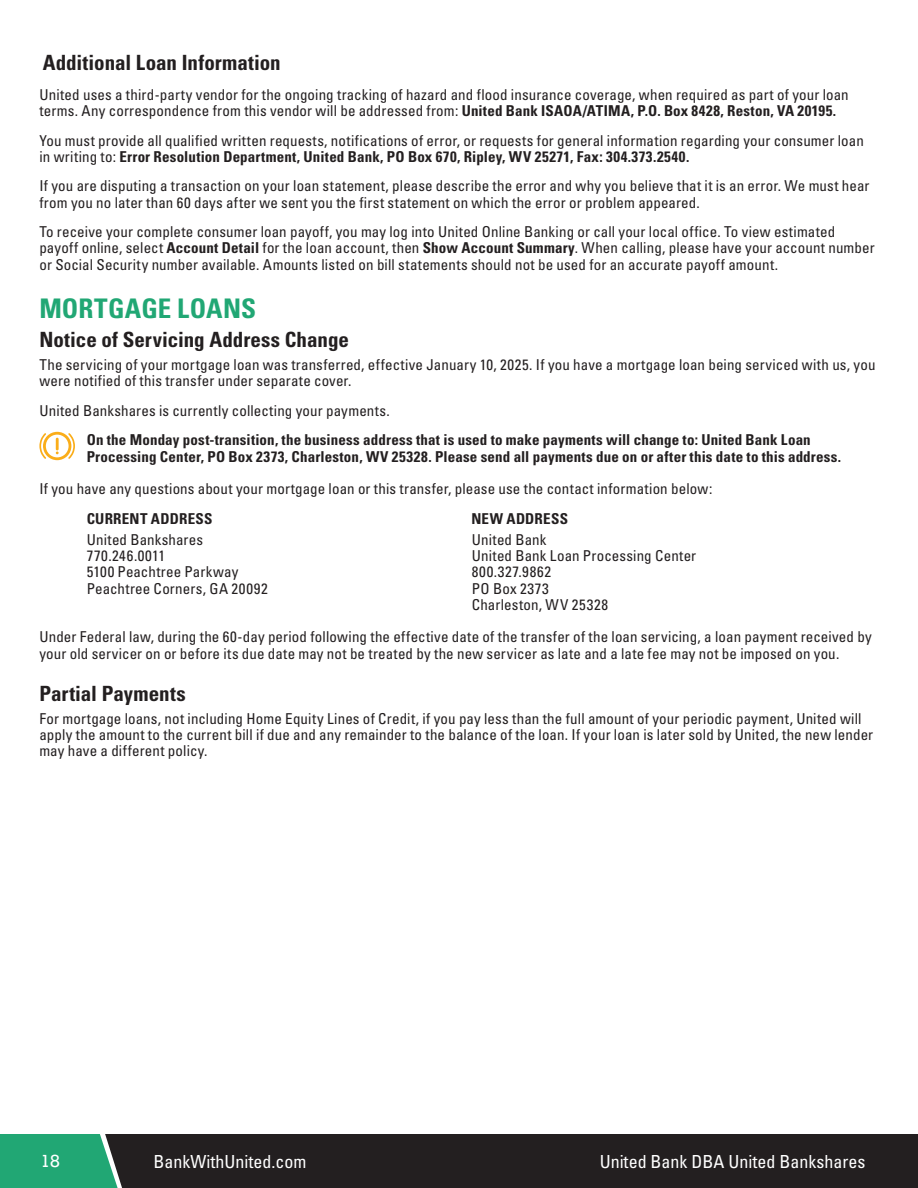
<style>
.page{position:relative;width:918px;height:1188px;background:#fff}
.page>*{position:absolute;margin:0;border:0;box-sizing:border-box;transform-origin:0 0}
.Factbook_Body{font:700 condensed 27px "Univers";color:#21a774}
.Green_Caps_Headlines{font:700 condensed 21px "Univers";color:#231f20}
.Factbook_Body-2{font:700 condensed 21px "Univers";color:#231f20}
.Subhead{font:700 condensed 21px "Univers";color:#231f20}
.t1{font:condensed 18px "Univers";color:#fff}
.t2{font:18px "Rockwell";color:#fff}
.Factbook_Body-3{font:condensed 15px/16.2px "Univers";letter-spacing:.01em;color:#231f20}
.Indentation_Needed{font:700 condensed 15px/16.2px "Univers";letter-spacing:.01em;color:#231f20}
.Factbook_Body-4{font:700 condensed 15px "Univers";letter-spacing:.02em;color:#231f20}
.Factbook_Body-5{font:condensed 15px "Univers";letter-spacing:.035em;color:#231f20}
.Factbook_Body-6{font:condensed 15px "Univers";letter-spacing:.03em;color:#231f20}
.s1{font-weight:700}
</style>
<div class="page">
<div style="left:0;top:1134px;width:167px;height:54px;background:#21a774"></div>
<div style="left:105px;top:1134px;width:813px;height:54px;background:#231f20"></div>
<svg style="left:39px;top:432px;width:36px;height:28px"></svg>
<p class="Factbook_Body-2" style="left:43px;top:50px;width:240px">Additional Loan Information</p>
<p class="Factbook_Body-3" style="left:39px;top:86px;width:811px">United uses a third-party vendor for the ongoing tracking of hazard and flood insurance coverage, when required as part of your loan terms. Any correspondence from this vendor will be addressed from: <span class="s1">United Bank ISAOA/ATIMA, P.O. Box 8428, Reston, VA 20195.</span></p>
<p class="Factbook_Body-3" style="left:39px;top:132px;width:826px">You must provide all qualified written requests, notifications of error, or requests for general information regarding your consumer loan in writing to: <span class="s1">Error Resolution Department, United Bank, PO Box 670, Ripley, WV 25271, Fax: 304.373.2540.</span></p>
<p class="Factbook_Body-3" style="left:39px;top:178px;width:832px">If you are disputing a transaction on your loan statement, please describe the error and why you believe that it is an error. We must hear from you no later than 60 days after we sent you the first statement on which the error or problem appeared.</p>
<p class="Factbook_Body-3" style="left:39px;top:224px;width:837px">To receive your complete consumer loan payoff, you may log into United Online Banking or call your local office. To view estimated payoff online, select <span class="s1">Account Detail</span> for the loan account, then <span class="s1">Show Account Summary</span>. When calling, please have your account number or Social Security number available. Amounts listed on bill statements should not be used for an accurate payoff amount.</p>
<p class="Factbook_Body" style="left:39px;top:292px;width:218px">MORTGAGE LOANS</p>
<p class="Green_Caps_Headlines" style="left:39px;top:327px;width:311px">Notice of Servicing Address Change</p>
<p class="Factbook_Body-3" style="left:39px;top:356px;width:838px">The servicing of your mortgage loan was transferred, effective January 10, 2025. If you have a mortgage loan being serviced with us, you were notified of this transfer under separate cover.</p>
<p class="Factbook_Body-3" style="left:39px;top:402px;width:352px">United Bankshares is currently collecting your payments.</p>
<p class="Indentation_Needed" style="left:87px;top:432px;width:756px">On the Monday post-transition, the business address that is used to make payments will change to: United Bank Loan<br>Processing Center, PO Box 2373, Charleston, WV 25328. Please send all payments due on or after this date to this address.</p>
<p class="Factbook_Body-3" style="left:39px;top:480px;width:674px">If you have any questions about your mortgage loan or this transfer, please use the contact information below:</p>
<p class="Factbook_Body-4" style="left:87px;top:509px;width:127px">CURRENT ADDRESS</p>
<p class="Factbook_Body-4" style="left:471px;top:509px;width:98px">NEW ADDRESS</p>
<p class="Factbook_Body-3" style="left:87px;top:531px;width:118px">United Bankshares</p>
<p class="Factbook_Body-5" style="left:87px;top:546px;width:80px">770.246.0011</p>
<p class="Factbook_Body-3" style="left:87px;top:564px;width:153px">5100 Peachtree Parkway</p>
<p class="Factbook_Body-3" style="left:87px;top:580px;width:183px">Peachtree Corners, GA 20092</p>
<p class="Factbook_Body-3" style="left:472px;top:531px;width:226px">United Bank<br>United Bank Loan Processing Center<br>800.327.9862</p>
<p class="Factbook_Body-6" style="left:472px;top:579px;width:78px">PO Box 2373</p>
<p class="Factbook_Body-3" style="left:472px;top:596px;width:138px">Charleston, WV 25328</p>
<p class="Factbook_Body-3" style="left:39px;top:629px;width:834px">Under Federal law, during the 60-day period following the effective date of the transfer of the loan servicing, a loan payment received by your old servicer on or before its due date may not be treated by the new servicer as late and a late fee may not be imposed on you.</p>
<p class="Subhead" style="left:39px;top:680px;width:148px">Partial Payments</p>
<p class="Factbook_Body-3" style="left:39px;top:710px;width:835px">For mortgage loans, not including Home Equity Lines of Credit, if you pay less than the full amount of your periodic payment, United will apply the amount to the current bill if due and any remainder to the balance of the loan. If your loan is later sold by United, the new lender may have a different policy.</p>
<p class="t2" style="left:40px;top:1151px;width:21px">18</p>
<p class="t1" style="left:154px;top:1150px;width:154px">BankWithUnited.com</p>
<p class="t1" style="left:600px;top:1150px;width:267px">United Bank DBA United Bankshares</p>
</div>
